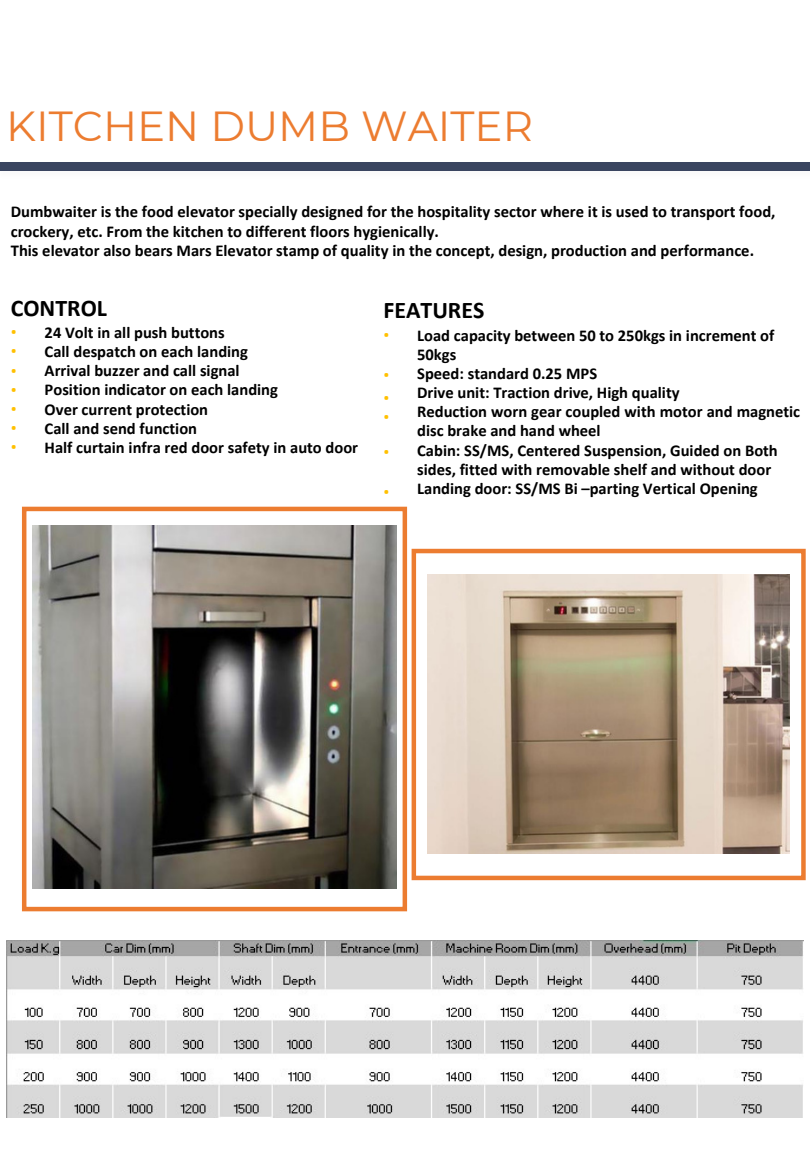
<style>
.page{position:relative;width:810px;height:1170px;background:#fff}
.page>*{position:absolute;margin:0;border:0;box-sizing:border-box;transform-origin:0 0}
.t1{font:42px "Montserrat";color:#ec7c30}
.t2{font:700 24px "Calibri";color:#000}
.t3{font:700 16.65px "Calibri";color:#000}
.t4{font:700 16.5px/19.2px "Calibri";color:#000}
.t5{font:16.5px/19.2px "IBM Plex Sans Cond";color:#ffc000;text-align:justify}
</style>
<div class="page">
<div style="left:0;top:162px;width:810px;height:9px;background:#3a4560"></div>
<img style="left:6px;top:940px;width:798px;height:178px">
<img style="left:33px;top:526px;width:363px;height:363px">
<img style="left:427px;top:575px;width:363px;height:279px">
<div style="left:22px;top:507px;width:385px;height:404px;border:4px solid #ec7c30"></div>
<div style="left:412px;top:549px;width:394px;height:331px;border:4px solid #ec7c30"></div>
<p class="t1" style="left:6px;top:101px;width:528px">KITCHEN DUMB WAITER</p>
<p class="t4" style="left:11px;top:204px;width:766px">Dumbwaiter is the food elevator specially designed for the hospitality sector where it is used to transport food, crockery, etc. From the kitchen to different floors hygienically.</p>
<p class="t3" style="left:11px;top:244px;width:745px">This elevator also bears Mars Elevator stamp of quality in the concept, design, production and performance.</p>
<p class="t2" style="left:11px;top:298px;width:98px">CONTROL</p>
<p class="t2" style="left:383px;top:300px;width:103px">FEATURES</p>
<p class="t5" style="left:11px;top:321px;width:7px">• • • • • • •</p>
<p class="t5" style="left:383px;top:324px;width:7px">•</p>
<p class="t4" style="left:45px;top:324px;width:182px">24 Volt in all push buttons</p>
<p class="t4" style="left:45px;top:343px;width:205px">Call despatch on each landing</p>
<p class="t3" style="left:45px;top:364px;width:197px">Arrival buzzer and call signal</p>
<p class="t4" style="left:45px;top:382px;width:235px">Position indicator on each landing</p>
<p class="t4" style="left:45px;top:401px;width:165px">Over current protection</p>
<p class="t4" style="left:45px;top:420px;width:154px">Call and send function</p>
<p class="t4" style="left:45px;top:439px;width:315px">Half curtain infra red door safety in auto door</p>
<p class="t4" style="left:417px;top:327px;width:359px">Load capacity between 50 to 250kgs in increment of<br>50kgs</p>
<p class="t4" style="left:417px;top:365px;width:182px">Speed: standard 0.25 MPS</p>
<p class="t4" style="left:417px;top:384px;width:264px">Drive unit: Traction drive, High quality</p>
<p class="t4" style="left:417px;top:404px;width:384px">Reduction worn gear coupled with motor and magnetic disc brake and hand wheel</p>
<p class="t4" style="left:417px;top:442px;width:362px">Cabin: SS/MS, Centered Suspension, Guided on Both sides, fitted with removable shelf and without door<br>Landing door: SS/MS Bi –parting Vertical Opening</p>
<p class="t5" style="left:383px;top:364px;width:7px">•</p>
<p class="t5" style="left:383px;top:387px;width:7px">•</p>
<p class="t5" style="left:383px;top:407px;width:7px">•</p>
<p class="t5" style="left:383px;top:441px;width:7px">•</p>
<p class="t5" style="left:383px;top:481px;width:7px">•</p>
</div>
